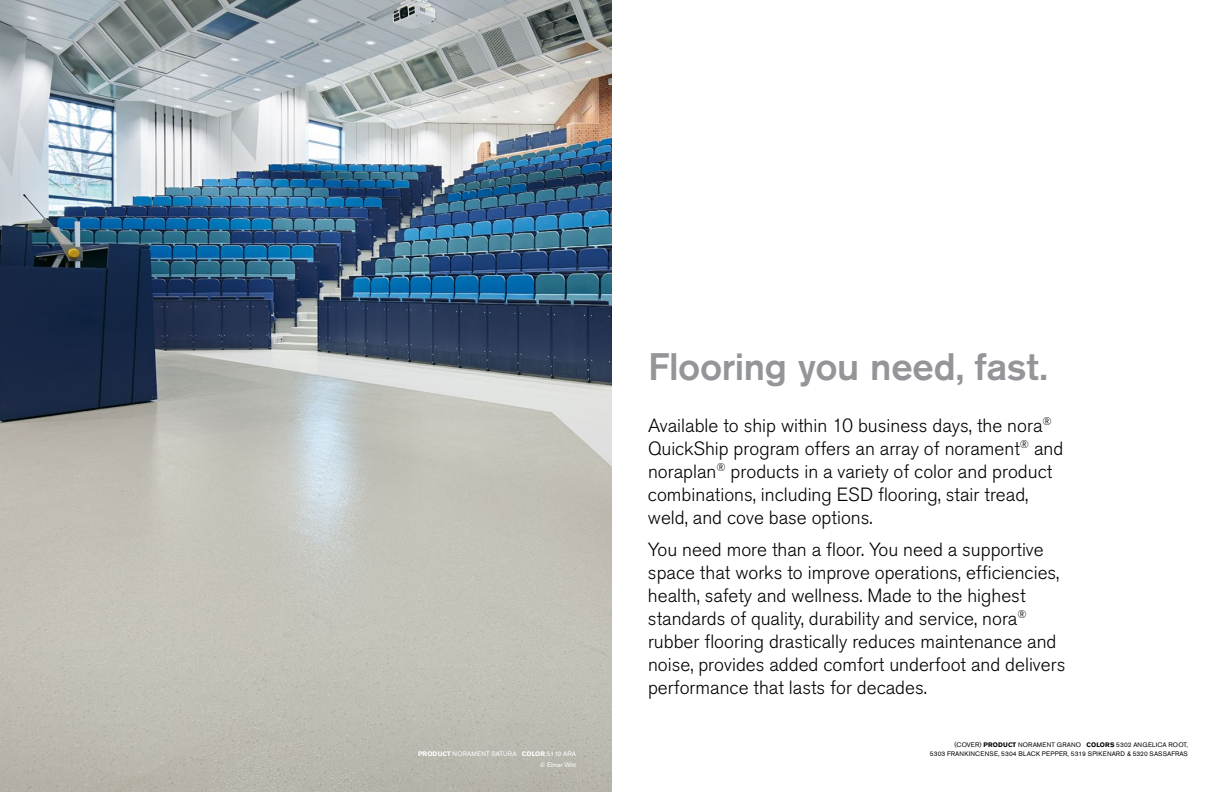
<style>
.page{position:relative;width:1224px;height:792px;background:#fff}
.page>*{position:absolute;margin:0;border:0;box-sizing:border-box;transform-origin:0 0}
.t1{font:500 38px "Akzidenz Grotesk Pro";letter-spacing:-.01em;color:#949599}
.t2{font:300 19px/23px "Akzidenz Grotesk Pro";color:#000}
.t3{font:6.5px "Akzidenz Grotesk Pro";letter-spacing:.025em;color:#000}
.t4{font:6.5px "Akzidenz Grotesk Pro";letter-spacing:.01em;color:#fff}
.s1{font-weight:700}
</style>
<div class="page">
<img style="left:0;top:0;width:612px;height:611px">
<div style="left:0;top:611px;width:612px;height:181px;background:linear-gradient(to right,#bfbcb2,#c1beb5)"></div>
<div style="left:405px;top:737px;width:184px;height:34px;background:#bab7ae"></div>
<div style="left:527px;top:749px;width:62px;height:33px;background:#b8b6ad"></div>
<h1 class="t1" style="left:648px;top:342px;width:401px">Flooring you need, fast.</h1>
<p class="t2" style="left:648px;top:414px;width:417px">Available to ship within 10 business days, the nora<sup>® </sup>QuickShip program offers an array of norament<sup>®</sup> and noraplan<sup>®</sup> products in a variety of color and product combinations, including ESD flooring, stair tread, weld, and cove base options.</p>
<p class="t2" style="left:648px;top:538px;width:419px">You need more than a floor. You need a supportive space that works to improve operations, efficiencies, health, safety and wellness. Made to the highest standards of quality, durability and service, nora<sup>® </sup>rubber flooring drastically reduces maintenance and noise, provides added comfort underfoot and delivers performance that lasts for decades.</p>
<p class="t3" style="left:955px;top:740px;width:235px">(COVER) <span class="s1">PRODUCT</span> NORAMENT GRANO <span class="s1">COLORS</span> 5302 ANGELICA ROOT,</p>
<p class="t4" style="left:418px;top:750px;width:159px"><span class="s1">PRODUCT</span> NORAMENT SATURA <span class="s1">COLOR</span> 5110 ARA</p>
<p class="t3" style="left:930px;top:750px;width:259px">5303 FRANKINCENSE, 5304 BLACK PEPPER, 5319 SPIKENARD &amp; 5320 SASSAFRAS</p>
<p class="t4" style="left:540px;top:761px;width:38px">© Elmar Witt</p>
</div>
